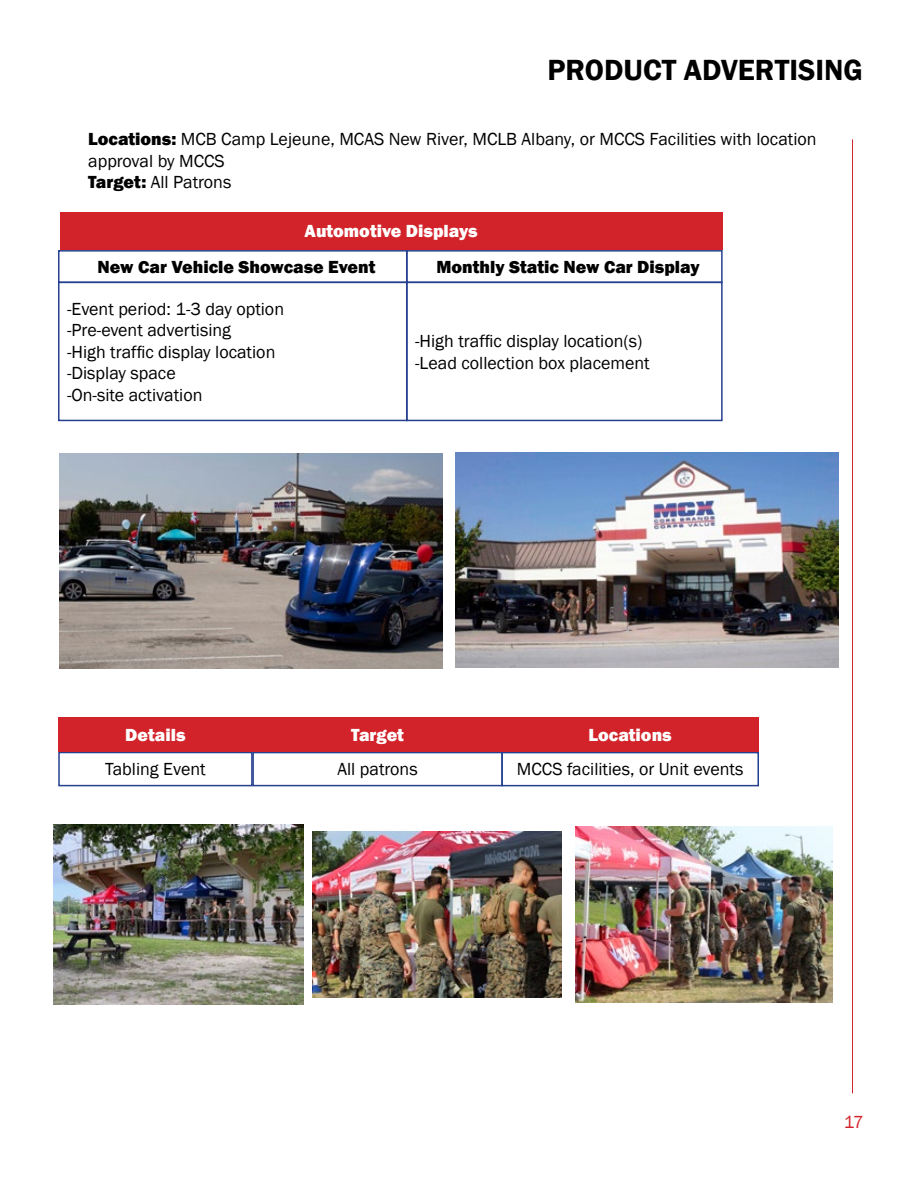
<style>
.page{position:relative;width:918px;height:1188px;background:#fff}
.page>*{position:absolute;margin:0;border:0;box-sizing:border-box;transform-origin:0 0}
.t1{font:600 30px "Franklin Gothic";color:#000}
.t2{font:18px/21.6px "Franklin Gothic";color:#000}
.t3{font:800 18px "Franklin Gothic";color:#000}
.t4{font:800 18px "Franklin Gothic";color:#fff}
.t5{font:18px "Franklin Gothic";color:#d2232a}
.s1{font-weight:800}
</style>
<div class="page">
<div style="left:60px;top:212px;width:663px;height:38px;background:#d2232a"></div>
<div style="left:58px;top:282px;width:350px;height:139px;border:2px solid #25408f"></div>
<div style="left:406px;top:282px;width:317px;height:139px;border:2px solid #25408f"></div>
<img style="left:60px;top:453px;width:383px;height:215px">
<img style="left:455px;top:452px;width:383px;height:215px">
<div style="left:252px;top:752px;width:251px;height:34px;border:2px solid #25408f"></div>
<div style="left:253px;top:717px;width:249px;height:35px;background:#d2232a"></div>
<div style="left:501px;top:752px;width:258px;height:34px;border:2px solid #25408f"></div>
<div style="left:502px;top:717px;width:256px;height:35px;background:#d2232a"></div>
<div style="left:58px;top:250px;width:350px;height:33px;border:2px solid #25408f"></div>
<div style="left:406px;top:250px;width:317px;height:33px;border:2px solid #25408f"></div>
<hr style="left:852px;top:139px;width:1px;height:954px;background:#d2232a">
<div style="left:58px;top:752px;width:195px;height:34px;border:2px solid #25408f"></div>
<div style="left:58px;top:717px;width:195px;height:35px;background:#d2232a"></div>
<img style="left:54px;top:825px;width:249px;height:179px">
<img style="left:312px;top:831px;width:250px;height:167px">
<img style="left:576px;top:827px;width:256px;height:175px">
<h1 class="t1" style="left:548px;top:52px;width:317px">PRODUCT ADVERTISING</h1>
<p class="t2" style="left:88px;top:129px;width:730px"><span class="s1">Locations:</span> MCB Camp Lejeune, MCAS New River, MCLB Albany, or MCCS Facilities with location approval by MCCS<br><span class="s1">Target:</span> All Patrons</p>
<p class="t4" style="left:305px;top:220px;width:175px">Automotive Displays</p>
<p class="t3" style="left:98px;top:255px;width:279px">New Car Vehicle Showcase Event</p>
<p class="t3" style="left:436px;top:255px;width:265px">Monthly Static New Car Display</p>
<p class="t2" style="left:67px;top:298px;width:219px">-Event period: 1-3 day option -Pre-event advertising<br>-High traffic display location -Display space<br>-On-site activation</p>
<p class="t2" style="left:415px;top:331px;width:236px">-High traffic display location(s) -Lead collection box placement</p>
<p class="t4" style="left:125px;top:723px;width:62px">Details</p>
<p class="t2" style="left:105px;top:759px;width:102px">Tabling Event</p>
<p class="t4" style="left:351px;top:723px;width:54px">Target</p>
<p class="t2" style="left:338px;top:759px;width:82px">All patrons</p>
<p class="t4" style="left:589px;top:723px;width:85px">Locations</p>
<p class="t2" style="left:517px;top:759px;width:228px">MCCS facilities, or Unit events</p>
<p class="t5" style="left:844px;top:1111px;width:21px">17</p>
</div>
